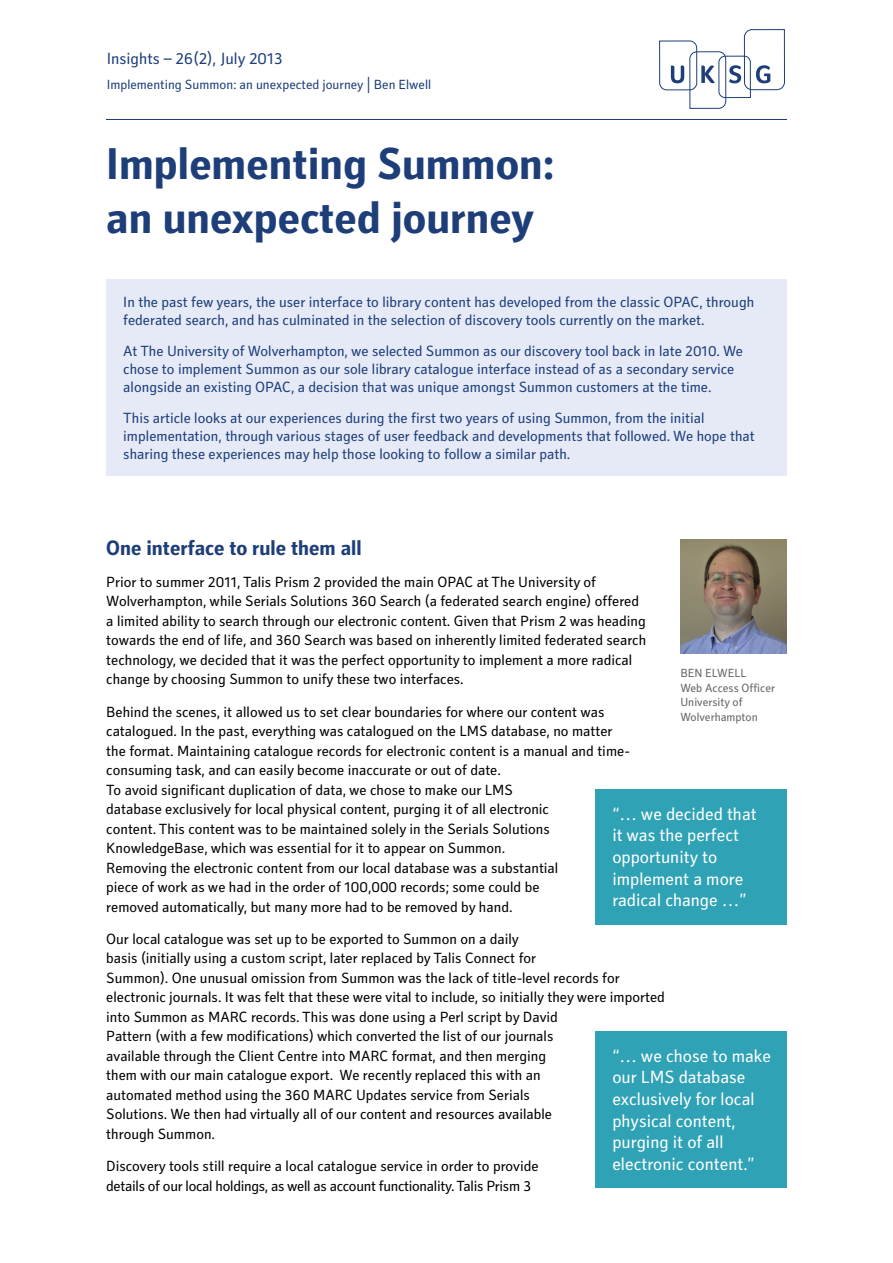
<style>
.page{position:relative;width:893px;height:1263px;background:#fff}
.page>*{position:absolute;margin:0;border:0;box-sizing:border-box;transform-origin:0 0}
.t1{font:700 45px/54px "Secca Std";color:#1d3e79}
.t2{font:700 21px "Secca Std";color:#1d3e79}
.t3{font:18px/21.6px "Secca Std";color:#fff}
.t4{font:16.5px "Secca Std";color:#1d3e79}
.t5{font:15px/19.5px "Secca Std";color:#000}
.t6{font:15px/18px "Secca Std";color:#1d3e79}
.t7{font:13.5px "Secca Std";color:#1d3e79}
.t8{font:12px/14.4px "Secca Std";color:#636362}
</style>
<div class="page">
<div style="left:106px;top:279px;width:681px;height:197px;background:#e6eaf7"></div>
<div style="left:595px;top:789px;width:192px;height:135px;background:#2fa2b5"></div>
<img style="left:680px;top:540px;width:107px;height:113px">
<hr style="left:106px;top:119px;width:681px;height:1px;background:#1d3e79">
<svg style="left:659px;top:29px;width:126px;height:80px"></svg>
<div style="left:595px;top:1031px;width:192px;height:157px;background:#2fa2b5"></div>
<p class="t4" style="left:107px;top:49px;width:177px">Insights – 26(2), July 2013</p>
<p class="t7" style="left:107px;top:77px;width:326px">Implementing Summon: an unexpected journey | Ben Elwell</p>
<h1 class="t1" style="left:106px;top:139px;width:449px">Implementing Summon: an unexpected journey</h1>
<p class="t6" style="left:123px;top:294px;width:632px">In the past few years, the user interface to library content has developed from the classic OPAC, through federated search, and has culminated in the selection of discovery tools currently on the market.</p>
<p class="t6" style="left:123px;top:343px;width:621px">At The University of Wolverhampton, we selected Summon as our discovery tool back in late 2010. We chose to implement Summon as our sole library catalogue interface instead of as a secondary service alongside an existing OPAC, a decision that was unique amongst Summon customers at the time.</p>
<p class="t6" style="left:123px;top:409px;width:633px">This article looks at our experiences during the first two years of using Summon, from the initial implementation, through various stages of user feedback and developments that followed. We hope that sharing these experiences may help those looking to follow a similar path.</p>
<h2 class="t2" style="left:106px;top:536px;width:257px">One interface to rule them all</h2>
<p class="t5" style="left:106px;top:572px;width:541px">Prior to summer 2011, Talis Prism 2 provided the main OPAC at The University of Wolverhampton, while Serials Solutions 360 Search (a federated search engine) offered a limited ability to search through our electronic content. Given that Prism 2 was heading towards the end of life, and 360 Search was based on inherently limited federated search technology, we decided that it was the perfect opportunity to implement a more radical change by choosing Summon to unify these two interfaces.</p>
<p class="t5" style="left:106px;top:702px;width:525px">Behind the scenes, it allowed us to set clear boundaries for where our content was catalogued. In the past, everything was catalogued on the LMS database, no matter the format. Maintaining catalogue records for electronic content is a manual and time&shy;consuming task, and can easily become inaccurate or out of date.<br>To avoid significant duplication of data, we chose to make our LMS<br>database exclusively for local physical content, purging it of all electronic<br>content. This content was to be maintained solely in the Serials Solutions KnowledgeBase, which was essential for it to appear on Summon.<br>Removing the electronic content from our local database was a substantial<br>piece of work as we had in the order of 100,000 records; some could be<br>removed automatically, but many more had to be removed by hand.</p>
<p class="t5" style="left:106px;top:929px;width:560px">Our local catalogue was set up to be exported to Summon on a daily<br>basis (initially using a custom script, later replaced by Talis Connect for<br>Summon). One unusual omission from Summon was the lack of title-level records for electronic journals. It was felt that these were vital to include, so initially they were imported into Summon as MARC records. This was done using a Perl script by David<br>Pattern (with a few modifications) which converted the list of our journals<br>available through the Client Centre into MARC format, and then merging<br>them with our main catalogue export. We recently replaced this with an<br>automated method using the 360 MARC Updates service from Serials<br>Solutions. We then had virtually all of our content and resources available<br>through Summon.</p>
<p class="t5" style="left:106px;top:1157px;width:434px">Discovery tools still require a local catalogue service in order to provide details of our local holdings, as well as account functionality. Talis Prism 3</p>
<p class="t8" style="left:680px;top:667px;width:96px">BEN ELWELL<br>Web Access Officer<br>University of<br>Wolverhampton</p>
<p class="t3" style="left:612px;top:804px;width:146px">“… we decided that it was the perfect opportunity to implement a more radical change …”</p>
<p class="t3" style="left:612px;top:1046px;width:160px">“… we chose to make our LMS database exclusively for local physical content, purging it of all electronic content.”</p>
</div>
